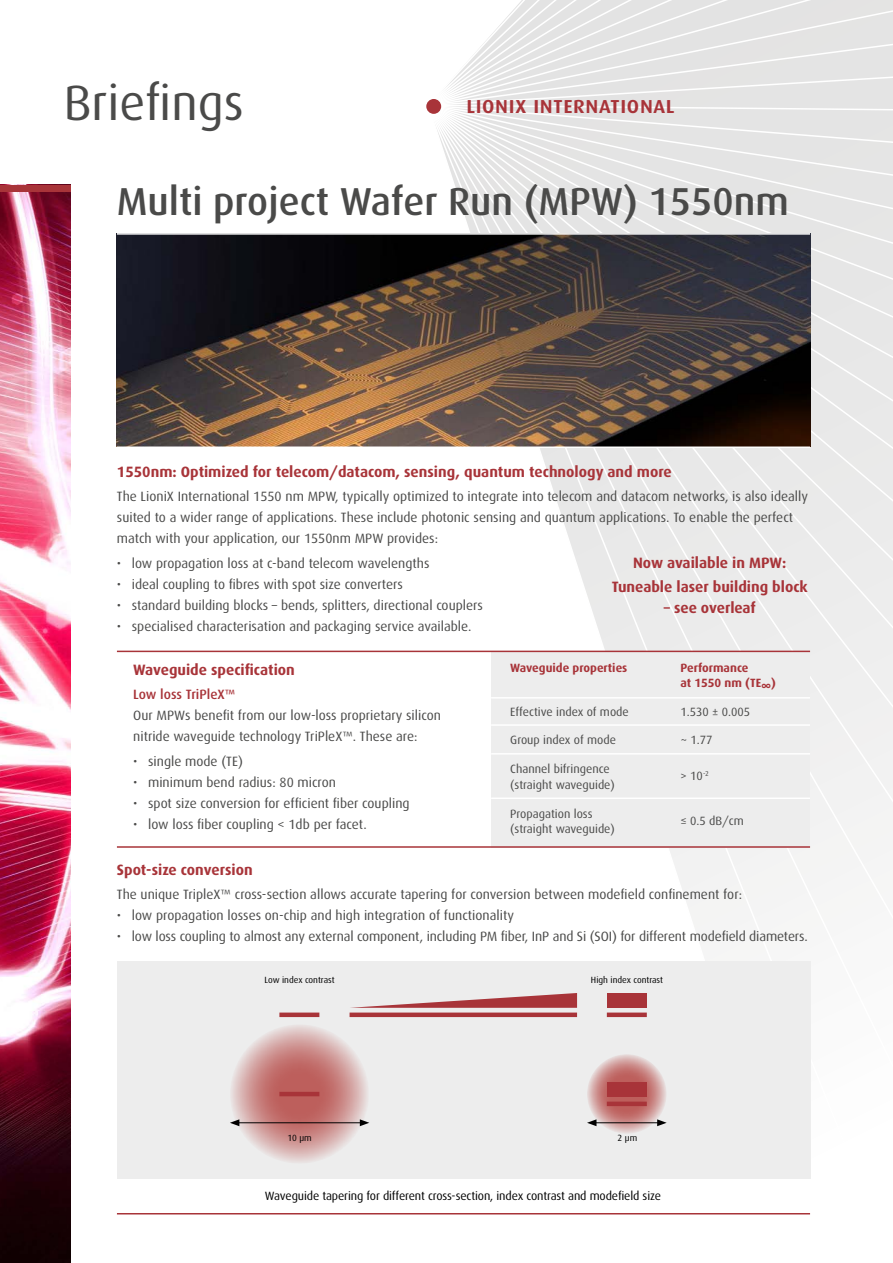
<style>
.page{position:relative;width:893px;height:1263px;background:#fff}
.page>*{position:absolute;margin:0;border:0;box-sizing:border-box;transform-origin:0 0}
.t1{font:49.5px "Dax";color:#4a4a49}
.t2{font:500 39px "Dax";color:#4a4a49}
.t3{font:24px "Dax Medium Caps";color:#a83439}
.t4{font:700 15px/24px "Dax";color:#a83439;text-align:center}
.t5{font:13.5px/21px "Dax";color:#4a4a49}
.t6{font:500 13.5px "Dax";color:#a83439}
.t7{font:12px "Dax";color:#4a4a49}
.t8{font:12px "Dax";letter-spacing:-.01em;color:#000}
.t9{font:700 12px/15px "Dax";color:#a83439}
.t10{font:9px "Dax";color:#000}
</style>
<div class="page">
<div style="left:669px;top:804px;width:224px;height:128px;background:#f4f4f4"></div>
<div style="left:810px;top:672px;width:83px;height:132px;background:#f1f0f0"></div>
<svg style="left:426px;top:538px;width:467px;height:134px"></svg>
<svg style="left:540px;top:402px;width:353px;height:136px"></svg>
<div style="left:810px;top:264px;width:83px;height:138px;background:#e7e7e7"></div>
<svg style="left:437px;top:126px;width:456px;height:138px"></svg>
<svg style="left:430px;top:107px;width:463px;height:19px"></svg>
<svg style="left:426px;top:0;width:467px;height:107px"></svg>
<div style="left:426px;top:99px;width:15px;height:15px;background:#a83439;border-radius:50%"></div>
<img style="left:0;top:191px;width:70px;height:1072px">
<div style="left:0;top:185px;width:70px;height:6px;background:#a83439"></div>
<img style="left:117px;top:235px;width:693px;height:211px">
<div style="left:491px;top:652px;width:319px;height:196px;background:#ededed"></div>
<hr style="left:117px;top:651px;width:693px;height:1px;background:#a83439">
<div style="left:117px;top:961px;width:693px;height:217px;background:#ededed"></div>
<hr style="left:117px;top:846px;width:693px;height:2px;background:#a83439">
<hr style="left:117px;top:1213px;width:693px;height:1px;background:#a83439">
<hr style="left:491px;top:697px;width:319px;height:1px;background:#fff">
<hr style="left:491px;top:724px;width:319px;height:2px;background:#fff">
<hr style="left:491px;top:753px;width:319px;height:1px;background:#fff">
<hr style="left:491px;top:797px;width:319px;height:2px;background:#fff">
<hr style="left:117px;top:446px;width:693px;height:2px;background:#fff">
<hr style="left:117px;top:233px;width:693px;height:2px;background:#fff">
<div style="left:350px;top:1012px;width:227px;height:5px;background:#a83439"></div>
<svg style="left:350px;top:993px;width:227px;height:15px"></svg>
<div style="left:607px;top:993px;width:40px;height:15px;background:#a83439"></div>
<svg style="left:230px;top:1024px;width:139px;height:140px"></svg>
<svg style="left:587px;top:1054px;width:80px;height:80px"></svg>
<hr style="left:279px;top:1092px;width:40px;height:4px;background:#a83439">
<div style="left:279px;top:1012px;width:40px;height:5px;background:#a83439"></div>
<div style="left:607px;top:1012px;width:40px;height:5px;background:#a83439"></div>
<div style="left:607px;top:1101px;width:40px;height:5px;background:#a83439"></div>
<hr style="left:237px;top:1122px;width:125px;height:1px;background:#000">
<svg style="left:230px;top:1119px;width:9px;height:7px"></svg>
<svg style="left:360px;top:1119px;width:9px;height:7px"></svg>
<hr style="left:594px;top:1122px;width:65px;height:1px;background:#000">
<svg style="left:587px;top:1119px;width:9px;height:7px"></svg>
<svg style="left:657px;top:1119px;width:10px;height:7px"></svg>
<div style="left:607px;top:1082px;width:40px;height:15px;background:#a83439"></div>
<h1 class="t1" style="left:64px;top:76px;width:182px">Briefings</h1>
<h3 class="t3" style="left:466px;top:91px;width:210px">lionix international</h3>
<h2 class="t2" style="left:117px;top:180px;width:673px">Multi project Wafer Run (MPW) 1550nm</h2>
<p class="t4" style="left:117px;top:460px;width:556px">1550nm: Optimized for telecom/datacom, sensing, quantum technology and more</p>
<p class="t5" style="left:117px;top:486px;width:693px">The LioniX International 1550 nm MPW, typically optimized to integrate into telecom and datacom networks, is also ideally suited to a wider range of applications. These include photonic sensing and quantum applications. To enable the perfect match with your application, our 1550nm MPW provides:</p>
<p class="t5" style="left:117px;top:553px;width:314px">• low propagation loss at c-band telecom wavelengths</p>
<p class="t5" style="left:117px;top:574px;width:288px">• ideal coupling to fibres with spot size converters</p>
<p class="t5" style="left:117px;top:595px;width:367px">• standard building blocks – bends, splitters, directional couplers</p>
<p class="t5" style="left:117px;top:616px;width:356px">• specialised characterisation and packaging service available.</p>
<p class="t9" style="left:510px;top:661px;width:119px">Waveguide properties</p>
<p class="t9" style="left:680px;top:661px;width:97px">Performance<br>at 1550 nm (TE∞)</p>
<p class="t7" style="left:510px;top:705px;width:120px">Effective index of mode</p>
<p class="t7" style="left:680px;top:705px;width:71px">1.530 ± 0.005</p>
<p class="t7" style="left:510px;top:734px;width:107px">Group index of mode</p>
<p class="t7" style="left:680px;top:734px;width:34px">~ 1.77</p>
<p class="t7" style="left:510px;top:762px;width:101px">Channel bifringence</p>
<p class="t4" style="left:612px;top:551px;width:198px">Now available in MPW:<br>Tuneable laser building block</p>
<p class="t4" style="left:664px;top:596px;width:94px">– see overleaf</p>
<p class="t4" style="left:133px;top:658px;width:163px">Waveguide specification</p>
<p class="t6" style="left:133px;top:686px;width:104px">Low loss TriPleX™</p>
<p class="t5" style="left:133px;top:705px;width:309px">Our MPWs benefit from our low-loss proprietary silicon nitride waveguide technology TriPleX™. These are:</p>
<p class="t5" style="left:133px;top:751px;width:111px">• single mode (TE)</p>
<p class="t5" style="left:133px;top:772px;width:204px">• minimum bend radius: 80 micron</p>
<p class="t5" style="left:133px;top:793px;width:278px">• spot size conversion for efficient fiber coupling</p>
<p class="t5" style="left:133px;top:814px;width:235px">• low loss fiber coupling &lt; 1db per facet.</p>
<p class="t4" style="left:117px;top:858px;width:137px">Spot-size conversion</p>
<p class="t5" style="left:117px;top:884px;width:627px">The unique TripleX™ cross-section allows accurate tapering for conversion between modefield confinement for:</p>
<p class="t5" style="left:117px;top:905px;width:398px">• low propagation losses on-chip and high integration of functionality</p>
<p class="t5" style="left:117px;top:926px;width:692px">• low loss coupling to almost any external component, including PM fiber, InP and Si (SOI) for different modefield diameters.</p>
<p class="t7" style="left:680px;top:770px;width:30px">&gt; 10<sup>-2</sup></p>
<p class="t7" style="left:510px;top:779px;width:106px">(straight waveguide)</p>
<p class="t7" style="left:510px;top:807px;width:84px">Propagation loss</p>
<p class="t7" style="left:680px;top:815px;width:65px">≤ 0.5 dB/cm</p>
<p class="t7" style="left:510px;top:822px;width:106px">(straight waveguide)</p>
<p class="t10" style="left:264px;top:975px;width:72px">Low index contrast</p>
<p class="t10" style="left:591px;top:975px;width:74px">High index contrast</p>
<p class="t10" style="left:287px;top:1133px;width:26px">10 µm</p>
<p class="t10" style="left:618px;top:1133px;width:21px">2 µm</p>
<p class="t8" style="left:265px;top:1189px;width:398px">Waveguide tapering for different cross-section, index contrast and modefield size</p>
</div>
